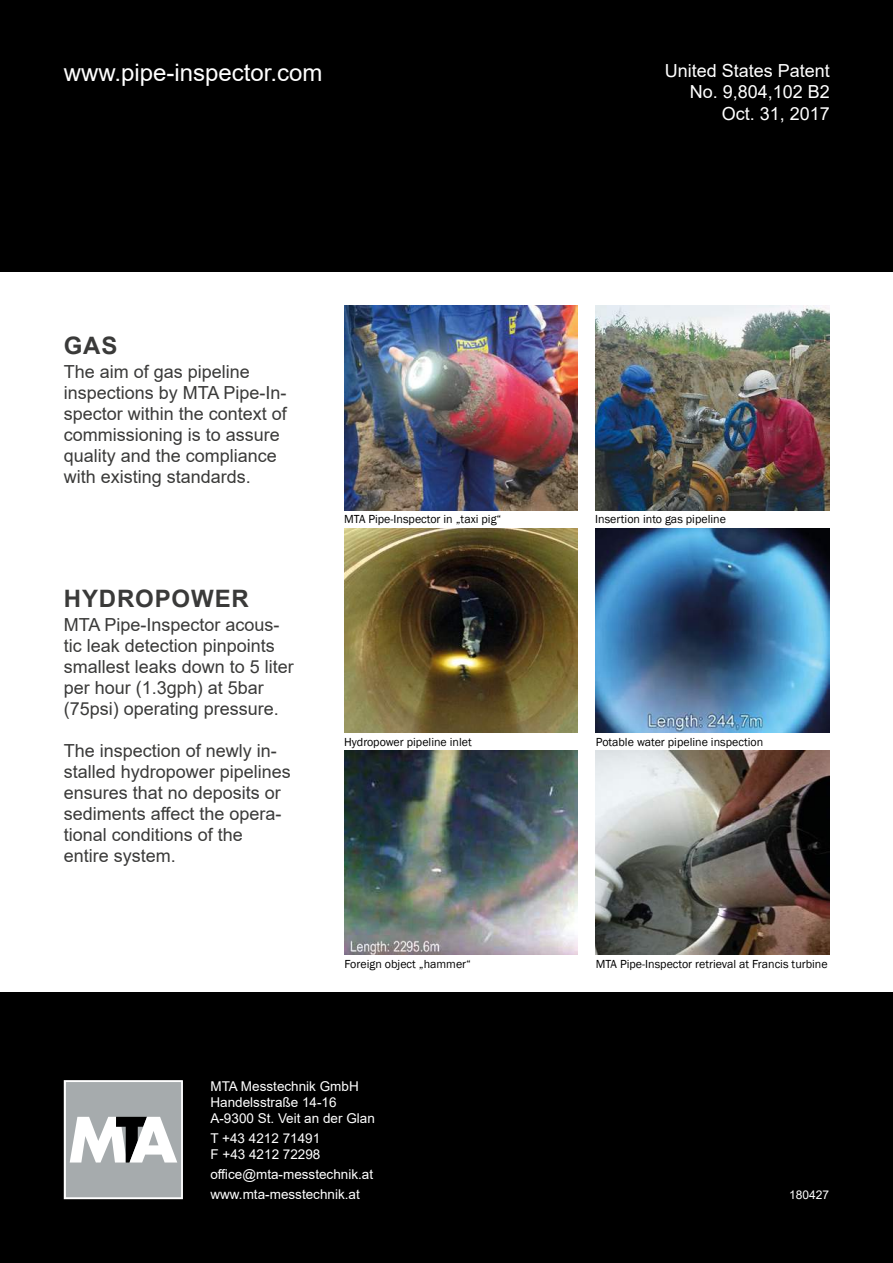
<style>
.page{position:relative;width:893px;height:1263px;background:#fff}
.page>*{position:absolute;margin:0;border:0;box-sizing:border-box;transform-origin:0 0}
.t1{font:24px "Arial";color:#fff}
.t2{font:700 24px "Arial";letter-spacing:.035em;color:#3a3a39}
.t3{font:18px/21px "Arial";color:#3a3a39}
.t4{font:18px/21.6px "Arial";color:#fff;text-align:right}
.t5{font:13.5px/16.2px "Arial";color:#fff}
.t6{font:12px "Franklin Gothic";color:#000}
.t7{font:12px "Arial";color:#fff}
</style>
<div class="page">
<div style="left:0;top:993px;width:893px;height:270px;background:#000"></div>
<div style="left:0;top:0;width:893px;height:271px;background:#000"></div>
<svg style="left:64px;top:1080px;width:119px;height:119px;background:#b5b8ba"></svg>
<img style="left:344px;top:306px;width:234px;height:204px">
<img style="left:596px;top:306px;width:233px;height:204px">
<img style="left:344px;top:528px;width:234px;height:204px">
<img style="left:596px;top:528px;width:233px;height:204px">
<img style="left:344px;top:750px;width:234px;height:205px">
<img style="left:596px;top:750px;width:233px;height:205px">
<h1 class="t1" style="left:64px;top:56px;width:260px">www.pipe-inspector.com</h1>
<p class="t4" style="left:665px;top:60px;width:167px">United States Patent<br>No. 9,804,102 B2<br>Oct. 31, 2017</p>
<h1 class="t2" style="left:64px;top:328px;width:55px">GAS</h1>
<p class="t3" style="left:64px;top:361px;width:225px">The aim of gas pipeline inspections by MTA Pipe-In&shy;spector within the context of commissioning is to assure quality and the compliance with existing standards.</p>
<h1 class="t2" style="left:64px;top:582px;width:186px">HYDROPOWER</h1>
<p class="t3" style="left:64px;top:614px;width:232px">MTA Pipe-Inspector acous&shy;tic leak detection pinpoints smallest leaks down to 5 liter per hour (1.3gph) at 5bar (75psi) operating pressure.</p>
<p class="t3" style="left:64px;top:740px;width:229px">The inspection of newly in&shy;stalled hydropower pipelines ensures that no deposits or sediments affect the opera&shy;tional conditions of the entire system.</p>
<p class="t6" style="left:344px;top:512px;width:159px">MTA Pipe-Inspector in „taxi pig“</p>
<p class="t6" style="left:344px;top:734px;width:129px">Hydropower pipeline inlet</p>
<p class="t6" style="left:595px;top:512px;width:132px">Insertion into gas pipeline</p>
<p class="t6" style="left:596px;top:734px;width:169px">Potable water pipeline inspection</p>
<p class="t6" style="left:344px;top:956px;width:128px">Foreign object „hammer“</p>
<p class="t6" style="left:596px;top:956px;width:233px">MTA Pipe-Inspector retrieval at Francis turbine</p>
<p class="t5" style="left:210px;top:1078px;width:166px">MTA Messtechnik GmbH<br>Handelsstraße 14-16<br>A-9300 St. Veit an der Glan</p>
<p class="t5" style="left:210px;top:1130px;width:111px">T +43 4212 71491<br>F +43 4212 72298</p>
<p class="t5" style="left:210px;top:1164px;width:164px;line-height:19.8px">office@mta-messtechnik.at www.mta-messtechnik.at</p>
<p class="t7" style="left:789px;top:1187px;width:42px">180427</p>
</div>
